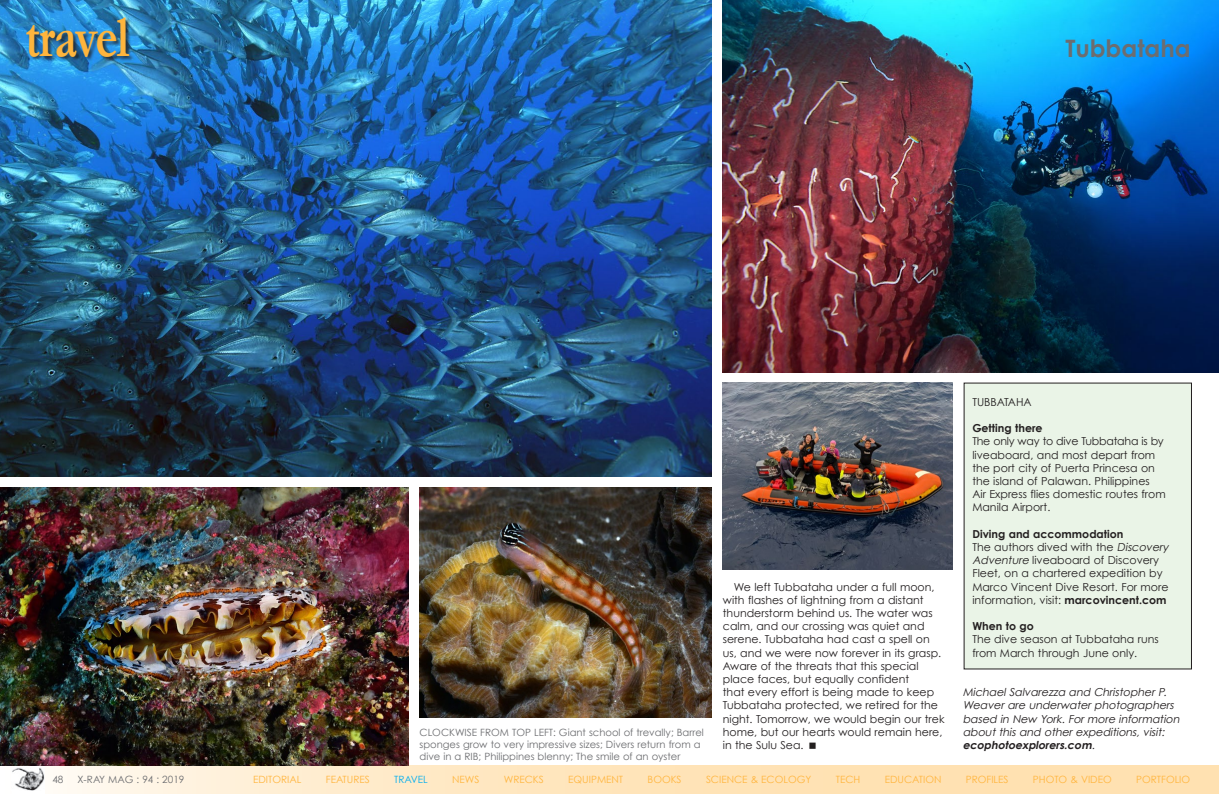
<style>
.page{position:relative;width:1219px;height:794px;background:#fff}
.page>*{position:absolute;margin:0;border:0;box-sizing:border-box;transform-origin:0 0}
.t1{font:700 60px "Garamond";letter-spacing:-.025em;color:#ffb53d;scale:.8 1}
.t2{font:700 24px "Century Gothic";color:#6c6d70}
.t3{font:11px/13.2px "Century Gothic";color:#231f20}
.t4{font:italic 11px/13.2px "Century Gothic";color:#231f20}
.t5{font:700 11px "Century Gothic";color:#231f20}
.t6{font:10px/12px "Century Gothic";color:#6c6d70}
.t7{font:10px "Century Gothic";color:#ffb53d}
.t8{font:10px "Century Gothic";color:#00aeef}
.s1{font-weight:700}
.s2{font-style:italic}
</style>
<div class="page">
<svg style="left:0;top:765px;width:1219px;height:29px;background:#fce5c0"></svg>
<svg style="left:12px;top:765px;width:32px;height:28px"></svg>
<img style="left:12px;top:767px;width:32px;height:23px">
<img style="left:723px;top:0;width:496px;height:372px">
<img style="left:0;top:0;width:711px;height:476px">
<div style="left:964px;top:383px;width:227px;height:286px;background:#eaf4e7"></div>
<div style="left:26px;top:17px;width:109px;height:46px;background:#231f20;opacity:.75"></div>
<img style="left:420px;top:488px;width:291px;height:229px">
<img style="left:0;top:488px;width:408px;height:277px">
<img style="left:723px;top:383px;width:229px;height:187px">
<h1 class="t1" style="left:25px;top:1px;width:132px">travel</h1>
<h2 class="t2" style="left:1065px;top:33px;width:127px">Tubbataha</h2>
<p class="t6" style="left:420px;top:726px;width:286px">CLOCKWISE FROM TOP LEFT: Giant school of trevally; Barrel sponges grow to very impressive sizes; Divers return from a dive in a RIB; Philippines blenny; The smile of an oyster</p>
<p class="t3" style="left:723px;top:580px;width:223px;text-indent:11px">We left Tubbataha under a full moon, with flashes of lightning from a distant thunderstorm behind us. The water was calm, and our crossing was quiet and serene. Tubbataha had cast a spell on us, and we were now forever in its grasp.<br>Aware of the threats that this special place faces, but equally confident<br>that every effort is being made to keep Tubbataha protected, we retired for the night. Tomorrow, we would begin our trek home, but our hearts would remain here, in the Sulu Sea.</p>
<p class="t3" style="left:972px;top:395px;width:61px">TUBBATAHA</p>
<p class="t5" style="left:972px;top:421px;width:72px">Getting there</p>
<p class="t3" style="left:972px;top:434px;width:195px">The only way to dive Tubbataha is by liveaboard, and most depart from the port city of Puerta Princesa on the island of Palawan. Philippines<br>Air Express flies domestic routes from<br>Manila Airport.</p>
<p class="t3" style="left:972px;top:527px;width:200px"><span class="s1">Diving and accommodation<br></span>The authors dived with the <span class="s2">Discovery Adventure</span> liveaboard of Discovery Fleet, on a chartered expedition by Marco Vincent Dive Resort. For more information, visit: <span class="s1">marcovincent.com</span></p>
<p class="t5" style="left:972px;top:619px;width:63px">When to go</p>
<p class="t3" style="left:972px;top:632px;width:188px">The dive season at Tubbataha runs from March through June only.</p>
<p class="t4" style="left:963px;top:685px;width:220px">Michael Salvarezza and Christopher P.<br>Weaver are underwater photographers based in New York. For more information about this and other expeditions, visit: <span class="s1">ecophotoexplorers.com</span>.</p>
<p class="t6" style="left:52px;top:773px;width:13px">48</p>
<p class="t6" style="left:78px;top:773px;width:108px">X-RAY MAG : 94 : 2019</p>
<p class="t7" style="left:253px;top:773px;width:50px">EDITORIAL</p>
<p class="t7" style="left:326px;top:773px;width:46px">FEATURES</p>
<p class="t8" style="left:394px;top:773px;width:35px">TRAVEL</p>
<p class="t7" style="left:452px;top:773px;width:29px">NEWS</p>
<p class="t7" style="left:504px;top:773px;width:42px">WRECKS</p>
<p class="t7" style="left:568px;top:773px;width:57px">EQUIPMENT</p>
<p class="t7" style="left:648px;top:773px;width:36px">BOOKS</p>
<p class="t7" style="left:706px;top:773px;width:107px">SCIENCE &amp; ECOLOGY</p>
<p class="t7" style="left:836px;top:773px;width:26px">TECH</p>
<p class="t7" style="left:885px;top:773px;width:58px">EDUCATION</p>
<p class="t7" style="left:966px;top:773px;width:44px">PROFILES</p>
<p class="t7" style="left:1033px;top:773px;width:80px">PHOTO &amp; VIDEO</p>
<p class="t7" style="left:1136px;top:773px;width:56px">PORTFOLIO</p>
</div>
